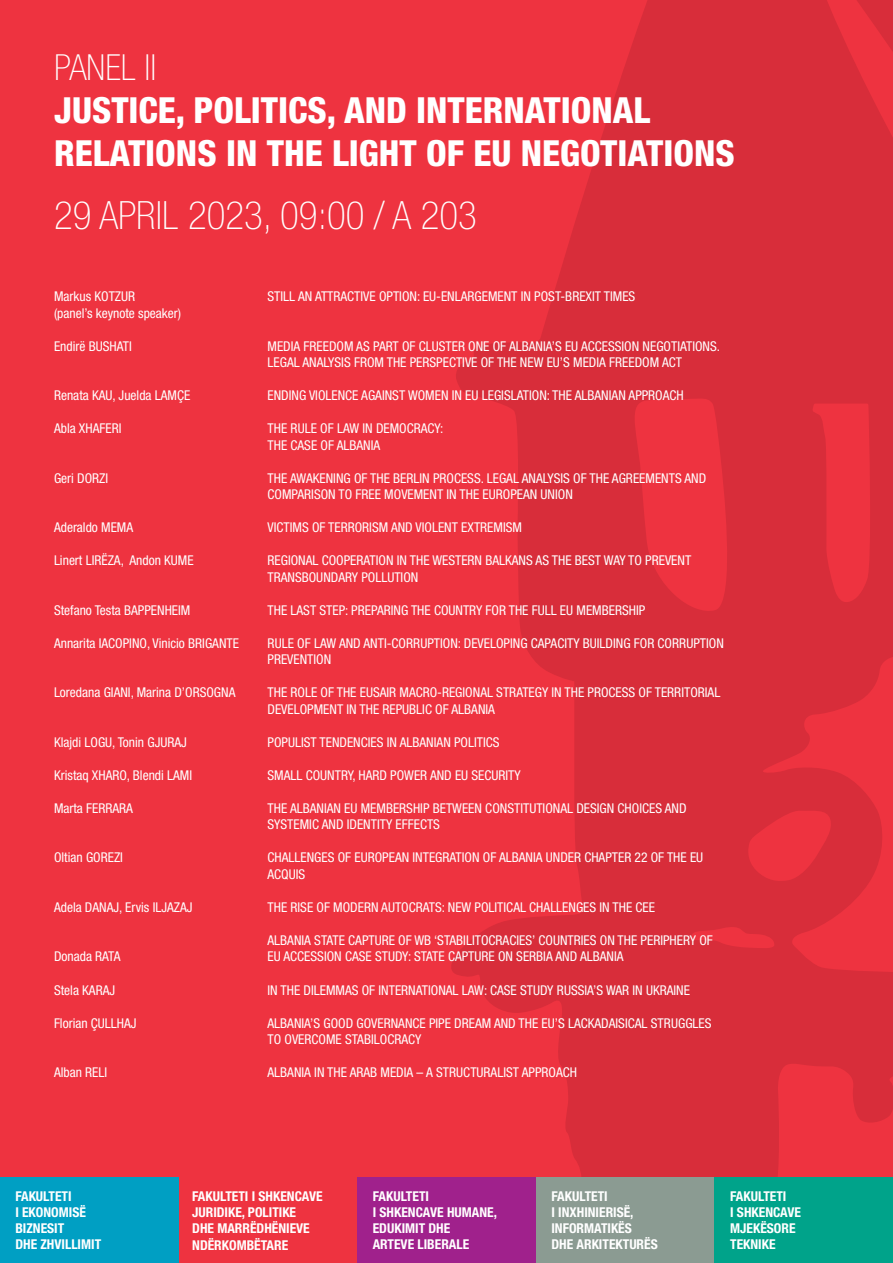
<style>
.page{position:relative;width:893px;height:1263px;background:#ee3340}
.page>*{position:absolute;margin:0;border:0;box-sizing:border-box;transform-origin:0 0}
.t1{font:100 condensed 39px "Helvetica Neue LT Std";color:#fff}
.t2{font:800 condensed 36px/43.2px "Helvetica Neue LT Std";color:#fff}
.t3{font:100 condensed 36px "Helvetica Neue LT Std";color:#fff}
.t4{font:condensed 13.5px/16.5px "Helvetica Neue LT Std";color:#fff}
.teksti_titull_2{font:700 condensed 13.5px/16.4px "Helvetica Neue LT Std";color:#fff}
</style>
<div class="page">
<svg style="left:451px;top:0;width:442px;height:1177px;fill:#d82d3a"></svg>
<div style="left:0;top:1177px;width:179px;height:86px;background:#009fc3"></div>
<div style="left:357px;top:1177px;width:179px;height:86px;background:#a0218c"></div>
<div style="left:536px;top:1177px;width:179px;height:86px;background:#8b9b92"></div>
<div style="left:714px;top:1177px;width:179px;height:86px;background:#00a38a"></div>
<p class="t3" style="left:54px;top:47px;width:104px">PANEL II</p>
<p class="t2" style="left:54px;top:88px;width:682px">JUSTICE, POLITICS, AND INTERNATIONAL<br>RELATIONS IN THE LIGHT OF EU NEGOTIATIONS</p>
<p class="t1" style="left:54px;top:193px;width:424px">29 APRIL 2023, 09:00 / A 203</p>
<p class="t4" style="left:54px;top:288px;width:83px">Markus KOTZUR</p>
<p class="t4" style="left:54px;top:305px;width:129px">(panel’s keynote speaker)</p>
<p class="t4" style="left:54px;top:338px;width:79px">Endirë BUSHATI</p>
<p class="t4" style="left:54px;top:387px;width:138px">Renata KAU, Juelda LAMÇE</p>
<p class="t4" style="left:54px;top:420px;width:69px">Abla XHAFERI</p>
<p class="t4" style="left:54px;top:470px;width:56px">Geri DORZI</p>
<p class="t4" style="left:54px;top:519px;width:81px">Aderaldo MEMA</p>
<p class="t4" style="left:54px;top:552px;width:141px">Linert LIRËZA, Andon KUME</p>
<p class="t4" style="left:54px;top:602px;width:138px">Stefano Testa BAPPENHEIM</p>
<p class="t4" style="left:54px;top:635px;width:186px">Annarita IACOPINO, Vinicio BRIGANTE</p>
<p class="t4" style="left:54px;top:684px;width:183px">Loredana GIANI, Marina D’ORSOGNA</p>
<p class="t4" style="left:54px;top:734px;width:134px">Klajdi LOGU, Tonin GJURAJ</p>
<p class="t4" style="left:54px;top:767px;width:140px">Kristaq XHARO, Blendi LAMI</p>
<p class="t4" style="left:54px;top:800px;width:80px">Marta FERRARA</p>
<p class="t4" style="left:54px;top:849px;width:71px">Oltian GOREZI</p>
<p class="t4" style="left:54px;top:899px;width:140px">Adela DANAJ, Ervis ILJAZAJ</p>
<p class="t4" style="left:54px;top:948px;width:68px">Donada RATA</p>
<p class="t4" style="left:54px;top:981px;width:63px">Stela KARAJ</p>
<p class="t4" style="left:54px;top:1014px;width:84px">Florian ÇULLHAJ</p>
<p class="t4" style="left:54px;top:1064px;width:55px">Alban RELI</p>
<p class="t4" style="left:268px;top:288px;width:369px">STILL AN ATTRACTIVE OPTION: EU-ENLARGEMENT IN POST-BREXIT TIMES</p>
<p class="t4" style="left:268px;top:338px;width:454px">MEDIA FREEDOM AS PART OF CLUSTER ONE OF ALBANIA’S EU ACCESSION NEGOTIATIONS.<br>LEGAL ANALYSIS FROM THE PERSPECTIVE OF THE NEW EU’S MEDIA FREEDOM ACT</p>
<p class="t4" style="left:268px;top:387px;width:418px">ENDING VIOLENCE AGAINST WOMEN IN EU LEGISLATION: THE ALBANIAN APPROACH</p>
<p class="t4" style="left:268px;top:420px;width:177px">THE RULE OF LAW IN DEMOCRACY:</p>
<p class="t4" style="left:268px;top:437px;width:114px">THE CASE OF ALBANIA</p>
<p class="t4" style="left:268px;top:470px;width:440px">THE AWAKENING OF THE BERLIN PROCESS. LEGAL ANALYSIS OF THE AGREEMENTS AND<br>COMPARISON TO FREE MOVEMENT IN THE EUROPEAN UNION</p>
<p class="t4" style="left:268px;top:519px;width:256px">VICTIMS OF TERRORISM AND VIOLENT EXTREMISM</p>
<p class="t4" style="left:268px;top:552px;width:425px">REGIONAL COOPERATION IN THE WESTERN BALKANS AS THE BEST WAY TO PREVENT<br>TRANSBOUNDARY POLLUTION</p>
<p class="t4" style="left:268px;top:602px;width:379px">THE LAST STEP: PREPARING THE COUNTRY FOR THE FULL EU MEMBERSHIP</p>
<p class="t4" style="left:268px;top:635px;width:458px">RULE OF LAW AND ANTI-CORRUPTION: DEVELOPING CAPACITY BUILDING FOR CORRUPTION<br>PREVENTION</p>
<p class="t4" style="left:268px;top:684px;width:454px">THE ROLE OF THE EUSAIR MACRO-REGIONAL STRATEGY IN THE PROCESS OF TERRITORIAL<br>DEVELOPMENT IN THE REPUBLIC OF ALBANIA</p>
<p class="t4" style="left:268px;top:734px;width:234px">POPULIST TENDENCIES IN ALBANIAN POLITICS</p>
<p class="t4" style="left:268px;top:767px;width:255px">SMALL COUNTRY, HARD POWER AND EU SECURITY</p>
<p class="t4" style="left:268px;top:800px;width:421px">THE ALBANIAN EU MEMBERSHIP BETWEEN CONSTITUTIONAL DESIGN CHOICES AND<br>SYSTEMIC AND IDENTITY EFFECTS</p>
<p class="t4" style="left:268px;top:849px;width:437px">CHALLENGES OF EUROPEAN INTEGRATION OF ALBANIA UNDER CHAPTER 22 OF THE EU<br>ACQUIS</p>
<p class="t4" style="left:268px;top:899px;width:389px">THE RISE OF MODERN AUTOCRATS: NEW POLITICAL CHALLENGES IN THE CEE</p>
<p class="t4" style="left:268px;top:932px;width:447px">ALBANIA STATE CAPTURE OF WB ‘STABILITOCRACIES’ COUNTRIES ON THE PERIPHERY OF<br>EU ACCESSION CASE STUDY: STATE CAPTURE ON SERBIA AND ALBANIA</p>
<p class="t4" style="left:268px;top:981px;width:424px">IN THE DILEMMAS OF INTERNATIONAL LAW: CASE STUDY RUSSIA’S WAR IN UKRAINE</p>
<p class="t4" style="left:268px;top:1014px;width:446px">ALBANIA’S GOOD GOVERNANCE PIPE DREAM AND THE EU’S LACKADAISICAL STRUGGLES<br>TO OVERCOME STABILOCRACY</p>
<p class="t4" style="left:268px;top:1064px;width:311px">ALBANIA IN THE ARAB MEDIA – A STRUCTURALIST APPROACH</p>
<p class="teksti_titull_2" style="left:15px;top:1187px;width:58px">FAKULTETI</p>
<p class="teksti_titull_2" style="left:15px;top:1204px;width:72px">I EKONOMISË</p>
<p class="teksti_titull_2" style="left:15px;top:1220px;width:50px">BIZNESIT</p>
<p class="teksti_titull_2" style="left:15px;top:1236px;width:87px">DHE ZHVILLIMIT</p>
<p class="teksti_titull_2" style="left:192px;top:1188px;width:132px">FAKULTETI I SHKENCAVE<br>JURIDIKE, POLITIKE</p>
<p class="teksti_titull_2" style="left:192px;top:1220px;width:119px">DHE MARRËDHËNIEVE<br>NDËRKOMBËTARE</p>
<p class="teksti_titull_2" style="left:373px;top:1187px;width:58px">FAKULTETI</p>
<p class="teksti_titull_2" style="left:373px;top:1204px;width:126px">I SHKENCAVE HUMANE,</p>
<p class="teksti_titull_2" style="left:373px;top:1220px;width:79px">EDUKIMIT DHE</p>
<p class="teksti_titull_2" style="left:373px;top:1236px;width:98px">ARTEVE LIBERALE</p>
<p class="teksti_titull_2" style="left:551px;top:1187px;width:58px">FAKULTETI</p>
<p class="teksti_titull_2" style="left:551px;top:1204px;width:84px">I INXHINIERISË,</p>
<p class="teksti_titull_2" style="left:551px;top:1220px;width:82px">INFORMATIKËS</p>
<p class="teksti_titull_2" style="left:551px;top:1236px;width:108px">DHE ARKITEKTURËS</p>
<p class="teksti_titull_2" style="left:730px;top:1187px;width:58px">FAKULTETI</p>
<p class="teksti_titull_2" style="left:730px;top:1204px;width:72px">I SHKENCAVE</p>
<p class="teksti_titull_2" style="left:730px;top:1220px;width:67px">MJEKËSORE</p>
<p class="teksti_titull_2" style="left:730px;top:1236px;width:47px">TEKNIKE</p>
</div>
